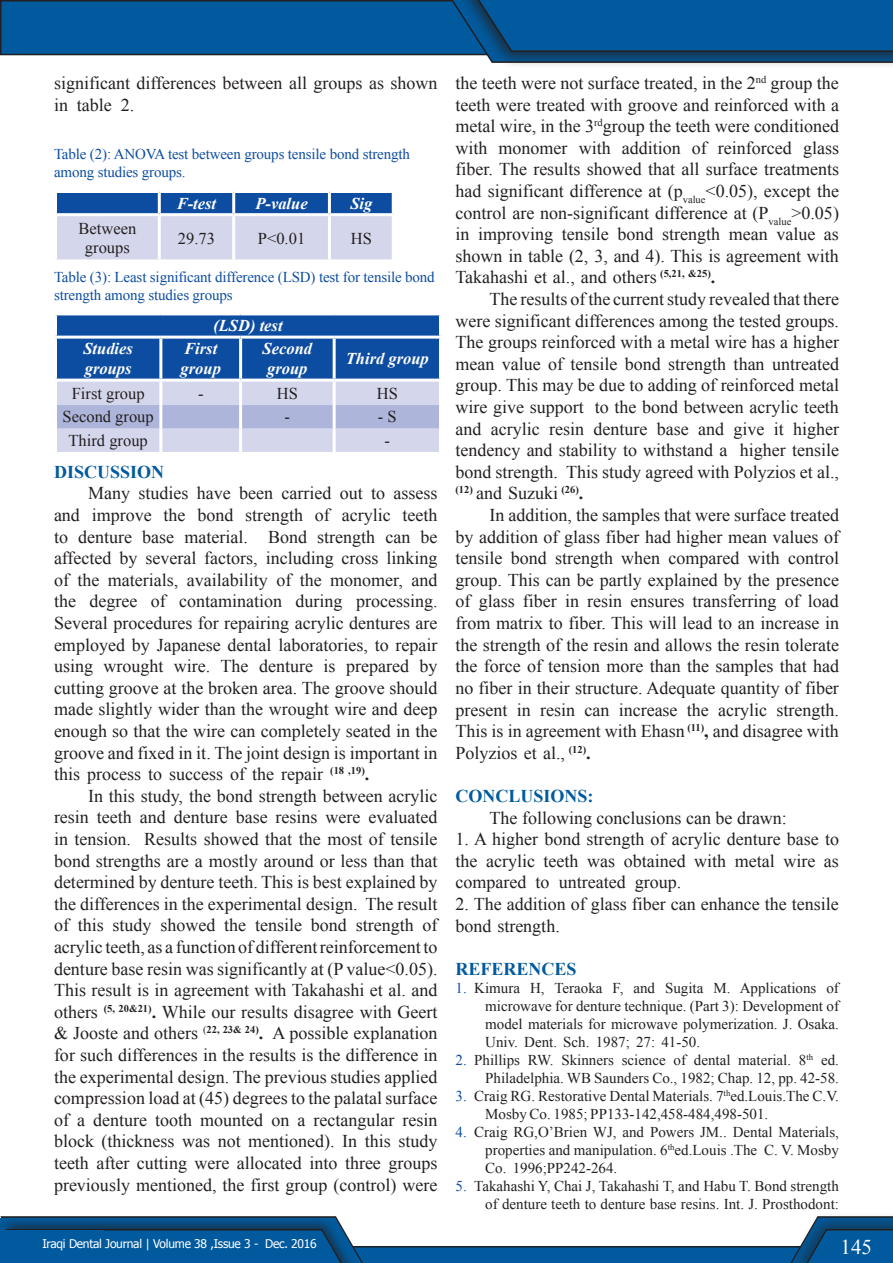
<style>
.page{position:relative;width:893px;height:1263px;background:#fff}
.page>*{position:absolute;margin:0;border:0;box-sizing:border-box;transform-origin:0 0}
.t1{font:21px "Times New Roman";color:#fff}
.body{font:18px/21.6px "Times New Roman";color:#231f20;text-align:justify}
.body_-_no_indent{font:18px/21.6px "Times New Roman";color:#231f20;text-align:justify}
.sections{font:700 18px "Times New Roman";color:#015a9d}
.table_header{font:italic 700 16.5px/19.8px "Times New Roman";color:#fff}
.table_body{font:16.5px/19.8px "Times New Roman";color:#231f20;text-align:center}
.t2{font:15px/18px "Times New Roman";color:#231f20;text-align:justify}
.t3{font:15px/18px "Times New Roman";letter-spacing:-.01em;color:#0d4da1}
.t4{font:12px "Tahoma";letter-spacing:-.02em;color:#fff}
.s1{font-weight:700}
.s2{color:#0d4da1}
</style>
<div class="page">
<div style="left:1px;top:1px;width:625px;height:54px;background:#015a9d"></div>
<div style="left:0;top:0;width:627px;height:55px;border:2px solid #231f20"></div>
<svg style="left:0;top:1216px;width:893px;height:47px"></svg>
<div style="left:450px;top:0;width:443px;height:68px;background:#f5f5f5"></div>
<svg style="left:445px;top:0;width:448px;height:63px;background:#085590"></svg>
<div style="left:0;top:1231px;width:103px;height:32px;background:#015a9d"></div>
<svg style="left:57px;top:193px;width:335px;height:66px;background:#95aad3"></svg>
<hr style="left:328px;top:193px;width:3px;height:20px;background:#fff">
<hr style="left:232px;top:193px;width:3px;height:20px;background:#fff">
<hr style="left:158px;top:193px;width:3px;height:20px;background:#fff">
<hr style="left:329px;top:213px;width:66px;height:3px;background:#fff">
<hr style="left:234px;top:213px;width:95px;height:3px;background:#fff">
<hr style="left:328px;top:216px;width:3px;height:43px;background:#fff">
<hr style="left:159px;top:213px;width:75px;height:3px;background:#fff">
<hr style="left:232px;top:216px;width:3px;height:43px;background:#fff">
<hr style="left:54px;top:213px;width:105px;height:3px;background:#fff">
<hr style="left:158px;top:216px;width:3px;height:43px;background:#fff">
<svg style="left:57px;top:315px;width:382px;height:137px;background:#7292c6"></svg>
<hr style="left:54px;top:336px;width:107px;height:3px;background:#fff">
<hr style="left:161px;top:336px;width:80px;height:3px;background:#fff">
<hr style="left:159px;top:339px;width:3px;height:40px;background:#fff">
<hr style="left:241px;top:336px;width:93px;height:3px;background:#fff">
<hr style="left:239px;top:339px;width:3px;height:40px;background:#fff">
<hr style="left:334px;top:336px;width:108px;height:3px;background:#fff">
<hr style="left:333px;top:339px;width:3px;height:40px;background:#fff">
<hr style="left:54px;top:379px;width:107px;height:3px;background:#fff">
<hr style="left:161px;top:379px;width:80px;height:3px;background:#fff">
<hr style="left:159px;top:382px;width:3px;height:23px;background:#fff">
<hr style="left:241px;top:379px;width:93px;height:3px;background:#fff">
<hr style="left:239px;top:382px;width:3px;height:23px;background:#fff">
<hr style="left:334px;top:379px;width:108px;height:3px;background:#fff">
<hr style="left:333px;top:382px;width:3px;height:23px;background:#fff">
<hr style="left:159px;top:405px;width:3px;height:23px;background:#fff">
<hr style="left:239px;top:405px;width:3px;height:23px;background:#fff">
<hr style="left:333px;top:405px;width:3px;height:23px;background:#fff">
<hr style="left:159px;top:428px;width:3px;height:24px;background:#fff">
<hr style="left:239px;top:428px;width:3px;height:24px;background:#fff">
<hr style="left:333px;top:428px;width:3px;height:24px;background:#fff">
<p class="body" style="left:54px;top:72px;width:385px">significant differences between all groups as shown in table 2.</p>
<p class="t3" style="left:54px;top:145px;width:357px">Table (2): ANOVA test between groups tensile bond strength among studies groups.</p>
<p class="table_header" style="left:177px;top:193px;width:41px">F-test</p>
<p class="table_header" style="left:255px;top:193px;width:54px">P-value</p>
<p class="table_header" style="left:350px;top:193px;width:24px">Sig</p>
<p class="table_body" style="left:178px;top:228px;width:39px">29.73</p>
<p class="table_body" style="left:258px;top:228px;width:49px">P&lt;0.01</p>
<p class="table_body" style="left:351px;top:228px;width:23px">HS</p>
<p class="table_body" style="left:79px;top:218px;width:59px">Between groups</p>
<p class="t3" style="left:54px;top:267px;width:382px">Table (3): Least significant difference (LSD) test for tensile bond strength among studies groups</p>
<p class="table_header" style="left:213px;top:315px;width:71px">(LSD) test</p>
<p class="table_header" style="left:83px;top:338px;width:51px">Studies groups</p>
<p class="table_header" style="left:181px;top:338px;width:42px">First group</p>
<p class="table_header" style="left:263px;top:338px;width:51px">Second group</p>
<p class="table_header" style="left:346px;top:348px;width:84px">Third group</p>
<p class="table_body" style="left:72px;top:383px;width:74px">First group</p>
<p class="table_body" style="left:198px;top:383px;width:7px">-</p>
<p class="table_body" style="left:277px;top:383px;width:23px">HS</p>
<p class="table_body" style="left:377px;top:383px;width:23px">HS</p>
<p class="table_body" style="left:63px;top:407px;width:93px">Second group</p>
<p class="table_body" style="left:285px;top:407px;width:7px">-</p>
<p class="table_body" style="left:378px;top:407px;width:20px">- S</p>
<p class="table_body" style="left:69px;top:430px;width:81px">Third group</p>
<p class="table_body" style="left:385px;top:430px;width:7px">-</p>
<p class="sections" style="left:54px;top:459px;width:112px">DISCUSSION</p>
<p class="body" style="left:54px;top:482px;width:385px;text-indent:34px">Many studies have been carried out to assess and improve the bond strength of acrylic teeth to denture base material. Bond strength can be affected by several factors, including cross linking of the materials, availability of the monomer, and the degree of contamination during processing.<br>Several procedures for repairing acrylic dentures are employed by Japanese dental laboratories, to repair using wrought wire. The denture is prepared by cutting groove at the broken area. The groove should made slightly wider than the wrought wire and deep enough so that the wire can completely seated in the groove and fixed in it. The joint design is important in this process to success of the repair <sup>(18</sup> <sup>,19)</sup><span class="s1">.</span></p>
<p class="body" style="left:54px;top:785px;width:385px;text-indent:34px">In this study, the bond strength between acrylic resin teeth and denture base resins were evaluated in tension. Results showed that the most of tensile bond strengths are a mostly around or less than that determined by denture teeth. This is best explained by the differences in the experimental design. The result of this study showed the tensile bond strength of acrylic teeth, as a function of different reinforcement to denture base resin was significantly at (P value&lt;0.05).<br>This result is in agreement with Takahashi et al. and others <sup>(5,</sup> <sup>20&amp;21)</sup><span class="s1">.</span> While our results disagree with Geert &amp; Jooste and others <sup>(</sup><sup>22,</sup> <sup>23&amp;</sup> <sup>24)</sup><span class="s1">.</span> A possible explanation for such differences in the results is the difference in the experimental design. The previous studies applied compression load at (45) degrees to the palatal surface of a denture tooth mounted on a rectangular resin block (thickness was not mentioned). In this study teeth after cutting were allocated into three groups previously mentioned, the first group (control) were</p>
<p class="t4" style="left:42px;top:1235px;width:276px">Iraqi Dental Journal | Volume 38 ,Issue 3 - Dec. 2016</p>
<p class="body" style="left:455px;top:72px;width:385px">the teeth were not surface treated, in the 2<sup>nd</sup> group the teeth were treated with groove and reinforced with a metal wire, in the 3<sup>rd</sup>group the teeth were conditioned with monomer with addition of reinforced glass fiber. The results showed that all surface treatments had significant difference at (p<sub>value</sub>&lt;0.05), except the control are non-significant difference at (P<sub>value</sub>&gt;0.05) in improving tensile bond strength mean value as shown in table (2, 3, and 4). This is agreement with Takahashi et al., and others <sup>(5,21,</sup> <sup>&amp;25)</sup><span class="s1">.</span></p>
<p class="body" style="left:455px;top:288px;width:385px;text-indent:34px">The results of the current study revealed that there were significant differences among the tested groups.<br>The groups reinforced with a metal wire has a higher mean value of tensile bond strength than untreated group. This may be due to adding of reinforced metal wire give support to the bond between acrylic teeth and acrylic resin denture base and give it higher tendency and stability to withstand a higher tensile bond strength. This study agreed with Polyzios et al., <sup>(12)</sup> and Suzuki <sup>(26)</sup><span class="s1">.</span></p>
<p class="body" style="left:455px;top:504px;width:385px;text-indent:34px">In addition, the samples that were surface treated by addition of glass fiber had higher mean values of tensile bond strength when compared with control group. This can be partly explained by the presence of glass fiber in resin ensures transferring of load from matrix to fiber. This will lead to an increase in the strength of the resin and allows the resin tolerate the force of tension more than the samples that had no fiber in their structure. Adequate quantity of fiber present in resin can increase the acrylic strength.<br>This is in agreement with Ehasn <sup>(11)</sup><span class="s1">,</span> and disagree with Polyzios et al., <sup>(12)</sup><span class="s1">.</span></p>
<p class="sections" style="left:455px;top:783px;width:140px">CONCLUSIONS:</p>
<p class="body" style="left:489px;top:806px;width:299px">The following conclusions can be drawn:</p>
<p class="body_-_no_indent" style="left:455px;top:828px;width:385px">1. A higher bond strength of acrylic denture base to the acrylic teeth was obtained with metal wire as compared to untreated group.</p>
<p class="body_-_no_indent" style="left:455px;top:893px;width:385px">2. The addition of glass fiber can enhance the tensile bond strength.</p>
<p class="sections" style="left:455px;top:956px;width:123px">REFERENCES</p>
<p class="t2" style="left:485px;top:978px;width:355px;text-indent:-30px"><span class="s2">1.</span> Kimura H, Teraoka F, and Sugita M. Applications of microwave for denture technique. (Part 3): Development of model materials for microwave polymerization. J. Osaka.<br>Univ. Dent. Sch. 1987; 27: 41-50.</p>
<p class="t2" style="left:455px;top:1050px;width:385px;text-align:right"><span class="s2">2.</span> Phillips RW. Skinners science of dental material. 8<sup>th</sup> ed.<br>Philadelphia. WB Saunders Co., 1982; Chap. 12, pp. 42-58.</p>
<p class="t2" style="left:485px;top:1086px;width:355px;text-indent:-30px"><span class="s2">3.</span> Craig RG. Restorative Dental Materials. 7<sup>th</sup>ed.Louis.The C.V.<br>Mosby Co. 1985; PP133-142,458-484,498-501.</p>
<p class="t2" style="left:485px;top:1122px;width:355px;text-indent:-30px"><span class="s2">4.</span> Craig RG,O’Brien WJ, and Powers JM.. Dental Materials, properties and manipulation. 6<sup>th</sup>ed.Louis .The C. V. Mosby Co. 1996;PP242-264.</p>
<p class="t2" style="left:455px;top:1176px;width:385px;text-align:right"><span class="s2">5.</span> Takahashi Y, Chai J, Takahashi T, and Habu T. Bond strength of denture teeth to denture base resins. Int. J. Prosthodont:</p>
<p class="t1" style="left:840px;top:1232px;width:33px">145</p>
</div>
